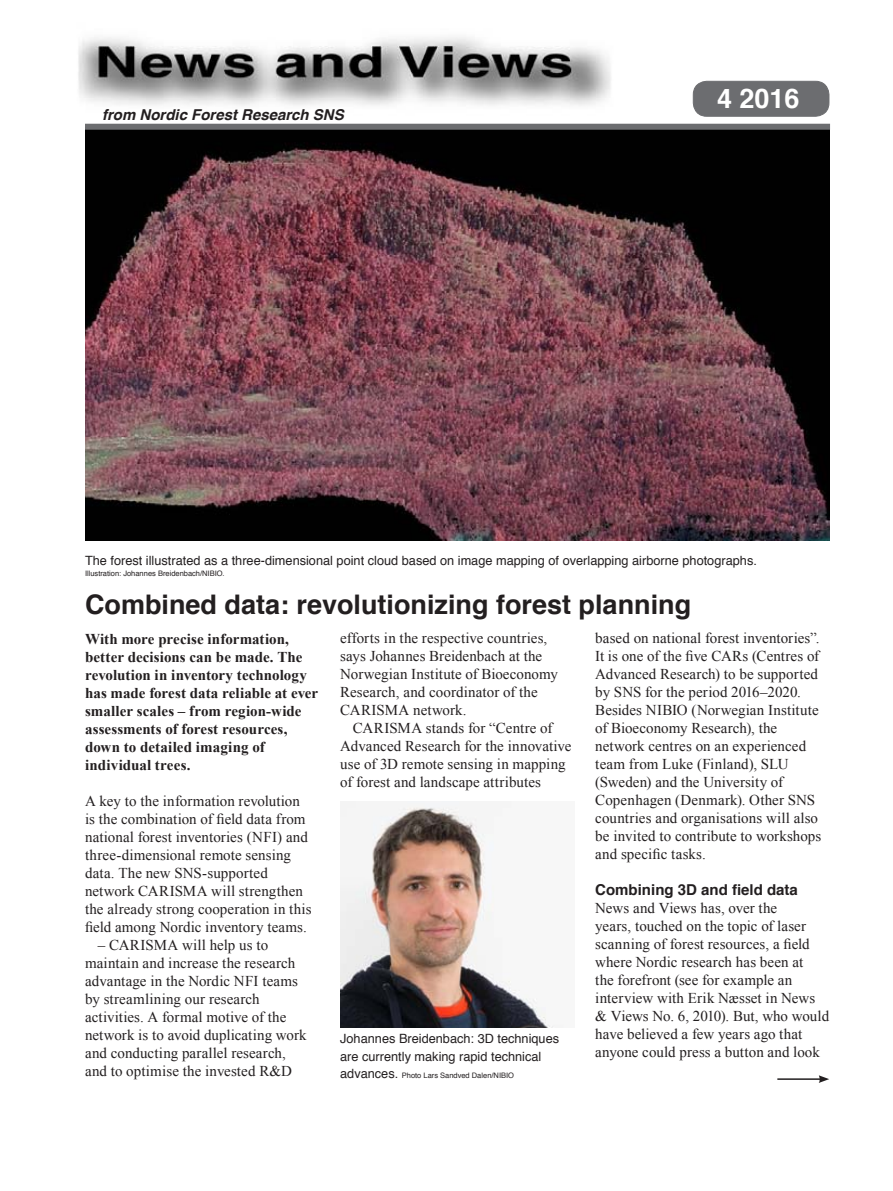
<style>
.page{position:relative;width:893px;height:1191px;background:#fff}
.page>*{position:absolute;margin:0;border:0;box-sizing:border-box;transform-origin:0 0}
.t1{font:700 27px "Helvetica";color:#231f20}
.t2{font:700 27px "Helvetica";color:#fff}
.t3{font:15px/18px "Times New Roman";letter-spacing:.005em;color:#231f20}
.t4{font:700 15px/18px "Times New Roman";letter-spacing:.005em;color:#231f20}
.t5{font:italic 700 15px "Helvetica";color:#231f20}
.t6{font:700 15px "Helvetica";color:#231f20}
.t7{font:12.75px/17.4px "Helvetica";color:#231f20}
.t8{font:7.5px "Helvetica";color:#231f20}
.s1{font-size:12.75px}
</style>
<div class="page">
<img style="left:85px;top:130px;width:744px;height:410px">
<img style="left:78px;top:37px;width:533px;height:69px">
<div style="left:85px;top:124px;width:745px;height:6px;background:#6c6d70"></div>
<div style="left:693px;top:81px;width:136px;height:35px;background:#6c6d70;border-radius:13px"></div>
<div style="left:693px;top:81px;width:136px;height:35px;border:1px solid #6c6d70;border-radius:13px"></div>
<hr style="left:777px;top:1078px;width:44px;height:1px;background:#231f20">
<svg style="left:819px;top:1075px;width:10px;height:8px"></svg>
<img style="left:340px;top:801px;width:215px;height:226px">
<p class="t5" style="left:102px;top:102px;width:243px">from Nordic Forest Research SNS</p>
<h1 class="t2" style="left:717px;top:77px;width:84px">4 2016</h1>
<p class="t7" style="left:85px;top:552px;width:673px">The forest illustrated as a three-dimensional point cloud based on image mapping of overlapping airborne photographs.</p>
<p class="t8" style="left:85px;top:567px;width:141px">Illustration: Johannes Breidenbach/NIBIO.</p>
<h1 class="t1" style="left:85px;top:582px;width:608px">Combined data: revolutionizing forest planning</h1>
<p class="t4" style="left:85px;top:629px;width:235px">With more precise information, better decisions can be made. The revolution in inventory technology has made forest data reliable at ever smaller scales – from region-wide assessments of forest resources, down to detailed imaging of individual trees.</p>
<p class="t3" style="left:85px;top:791px;width:228px">A key to the information revolution is the combination of field data from national forest inventories (NFI) and three-dimensional remote sensing data. The new SNS-supported network CARISMA will strengthen the already strong cooperation in this field among Nordic inventory teams.</p>
<p class="t3" style="left:85px;top:935px;width:223px;text-indent:13px">– CARISMA will help us to maintain and increase the research advantage in the Nordic NFI teams by streamlining our research activities. A formal motive of the network is to avoid duplicating work and conducting parallel research, and to optimise the invested R&amp;D</p>
<p class="t3" style="left:340px;top:629px;width:219px">efforts in the respective countries, says Johannes Breidenbach at the<br>Norwegian Institute of Bioeconomy<br>Research, and coordinator of the<br>CARISMA network.</p>
<p class="t3" style="left:340px;top:719px;width:233px;text-indent:13px">CARISMA stands for “Centre of Advanced Research for the innovative use of 3D remote sensing in mapping of forest and landscape attributes</p>
<p class="t3" style="left:595px;top:629px;width:228px">based on national forest inventories”.<br>It is one of the five CARs (Centres of Advanced Research) to be supported by SNS for the period 2016–2020.<br>Besides NIBIO (Norwegian Institute of Bioeconomy Research), the network centres on an experienced team from Luke (Finland), SLU (Sweden) and the University of Copenhagen (Denmark). Other SNS countries and organisations will also be invited to contribute to workshops and specific tasks.</p>
<p class="t6" style="left:595px;top:877px;width:204px">Combining 3D and field data</p>
<p class="t3" style="left:595px;top:899px;width:235px">News and Views has, over the<br>years, touched on the topic of laser scanning of forest resources, a field where Nordic research has been at<br>the forefront (see for example an interview with Erik Næsset in News &amp; Views No. 6, 2010). But, who would have believed a few years ago that anyone could press a button and look</p>
<p class="t7" style="left:340px;top:1030px;width:220px">Johannes Breidenbach: 3D techniques are currently making rapid technical</p>
<p class="t8" style="left:340px;top:1069px;width:175px"><span class="s1">advances.</span> Photo Lars Sandved Dalen/NIBIO</p>
</div>
